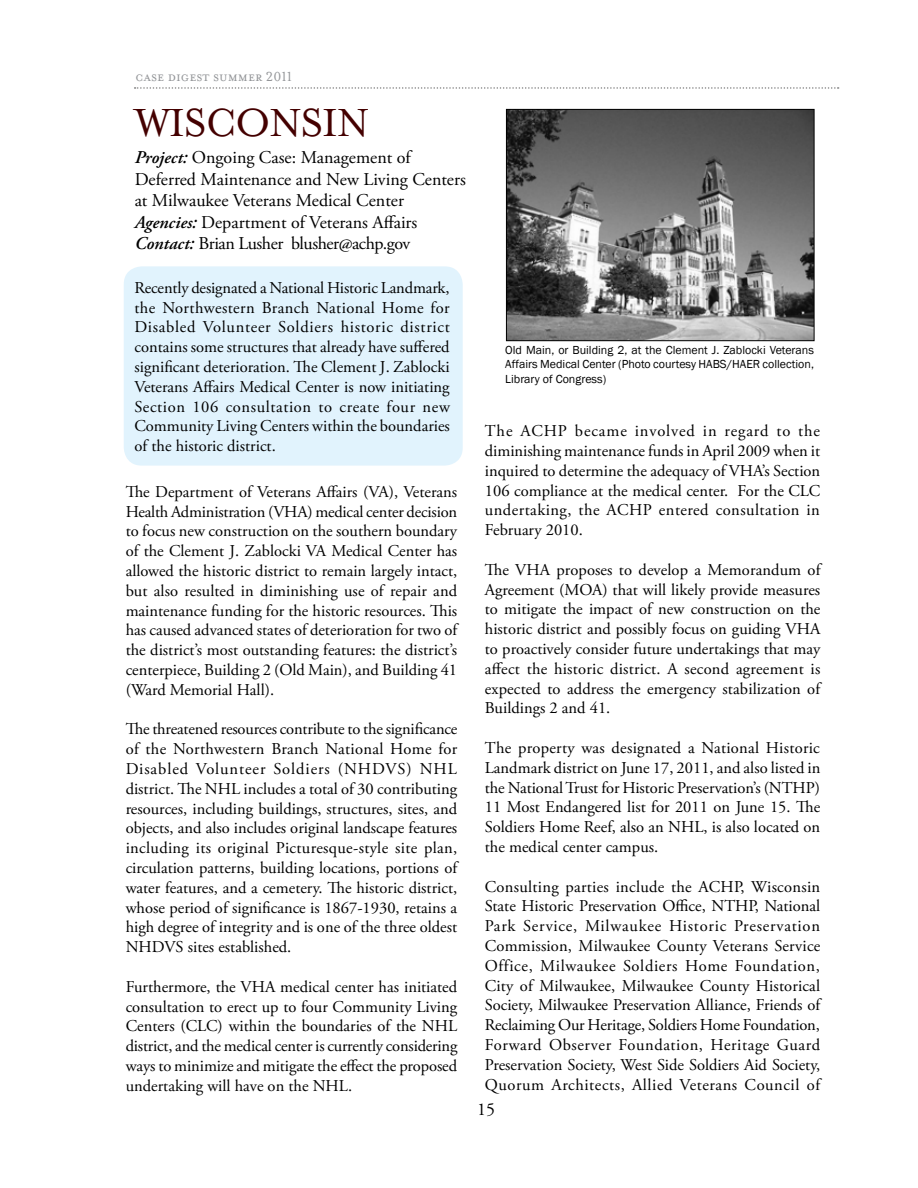
<style>
.page{position:relative;width:918px;height:1188px;background:#fff}
.page>*{position:absolute;margin:0;border:0;box-sizing:border-box;transform-origin:0 0}
.t1{font:45px "Mrs Eaves Small Caps";color:#400}
.t2{font:18px/21.6px "Adobe Garamond Pro";color:#000}
.t3{font:16.5px/19.8px "Adobe Garamond Pro";color:#000;text-align:justify}
.t4{font:15px "Mrs Eaves Small Caps";color:#939598}
.t5{font:12px/14.4px "Franklin Gothic";color:#000;text-align:justify}
.s1{font-weight:600;font-style:italic}
</style>
<div class="page">
<svg style="left:135px;top:87px;width:704px;height:2px"></svg>
<div style="left:124px;top:266px;width:339px;height:200px;background:#e1f3fd;border-radius:18px"></div>
<img style="left:508px;top:111px;width:304px;height:228px">
<div style="left:506px;top:109px;width:308px;height:232px;border:1px solid #000"></div>
<p class="t4" style="left:136px;top:68px;width:158px">case digest summer 2011</p>
<h1 class="t1" style="left:135px;top:98px;width:61px">wisconsin</h1>
<p class="t2" style="left:135px;top:147px;width:333px"><span class="s1">Project:</span> Ongoing Case: Management of Deferred Maintenance and New Living Centers at Milwaukee Veterans Medical Center <span class="s1">Agencies:</span> Department of Veterans Affairs <span class="s1">Contact:</span> Brian Lusher blusher@achp.gov</p>
<p class="t3" style="left:135px;top:278px;width:317px">Recently designated a National Historic Landmark, the Northwestern Branch National Home for Disabled Volunteer Soldiers historic district contains some structures that already have suffered significant deterioration. The Clement J. Zablocki Veterans Affairs Medical Center is now initiating Section 106 consultation to create four new Community Living Centers within the boundaries of the historic district.</p>
<p class="t3" style="left:126px;top:482px;width:333px">The Department of Veterans Affairs (VA), Veterans Health Administration (VHA) medical center decision to focus new construction on the southern boundary of the Clement J. Zablocki VA Medical Center has allowed the historic district to remain largely intact, but also resulted in diminishing use of repair and maintenance funding for the historic resources. This has caused advanced states of deterioration for two of the district’s most outstanding features: the district’s centerpiece, Building 2 (Old Main), and Building 41 (Ward Memorial Hall).</p>
<p class="t3" style="left:126px;top:720px;width:333px">The threatened resources contribute to the significance of the Northwestern Branch National Home for Disabled Volunteer Soldiers (NHDVS) NHL district. The NHL includes a total of 30 contributing resources, including buildings, structures, sites, and objects, and also includes original landscape features including its original Picturesque-style site plan, circulation patterns, building locations, portions of water features, and a cemetery. The historic district, whose period of significance is 1867-1930, retains a high degree of integrity and is one of the three oldest NHDVS sites established.</p>
<p class="t3" style="left:126px;top:977px;width:333px">Furthermore, the VHA medical center has initiated consultation to erect up to four Community Living Centers (CLC) within the boundaries of the NHL district, and the medical center is currently considering ways to minimize and mitigate the effect the proposed undertaking will have on the NHL.</p>
<p class="t5" style="left:505px;top:343px;width:310px">Old Main, or Building 2, at the Clement J. Zablocki Veterans Affairs Medical Center (Photo courtesy HABS/HAER collection, Library of Congress)</p>
<p class="t3" style="left:485px;top:422px;width:337px">The ACHP became involved in regard to the diminishing maintenance funds in April 2009 when it inquired to determine the adequacy of VHA’s Section 106 compliance at the medical center. For the CLC undertaking, the ACHP entered consultation in February 2010.</p>
<p class="t3" style="left:485px;top:560px;width:337px">The VHA proposes to develop a Memorandum of Agreement (MOA) that will likely provide measures to mitigate the impact of new construction on the historic district and possibly focus on guiding VHA to proactively consider future undertakings that may affect the historic district. A second agreement is expected to address the emergency stabilization of Buildings 2 and 41.</p>
<p class="t3" style="left:485px;top:738px;width:337px">The property was designated a National Historic Landmark district on June 17, 2011, and also listed in the National Trust for Historic Preservation’s (NTHP)<br>11 Most Endangered list for 2011 on June 15. The Soldiers Home Reef, also an NHL, is also located on the medical center campus.</p>
<p class="t3" style="left:485px;top:877px;width:337px">Consulting parties include the ACHP, Wisconsin State Historic Preservation Office, NTHP, National Park Service, Milwaukee Historic Preservation Commission, Milwaukee County Veterans Service Office, Milwaukee Soldiers Home Foundation, City of Milwaukee, Milwaukee County Historical Society, Milwaukee Preservation Alliance, Friends of Reclaiming Our Heritage, Soldiers Home Foundation, Forward Observer Foundation, Heritage Guard Preservation Society, West Side Soldiers Aid Society, Quorum Architects, Allied Veterans Council of</p>
<p class="t2" style="left:477px;top:1099px;width:19px">15</p>
</div>
